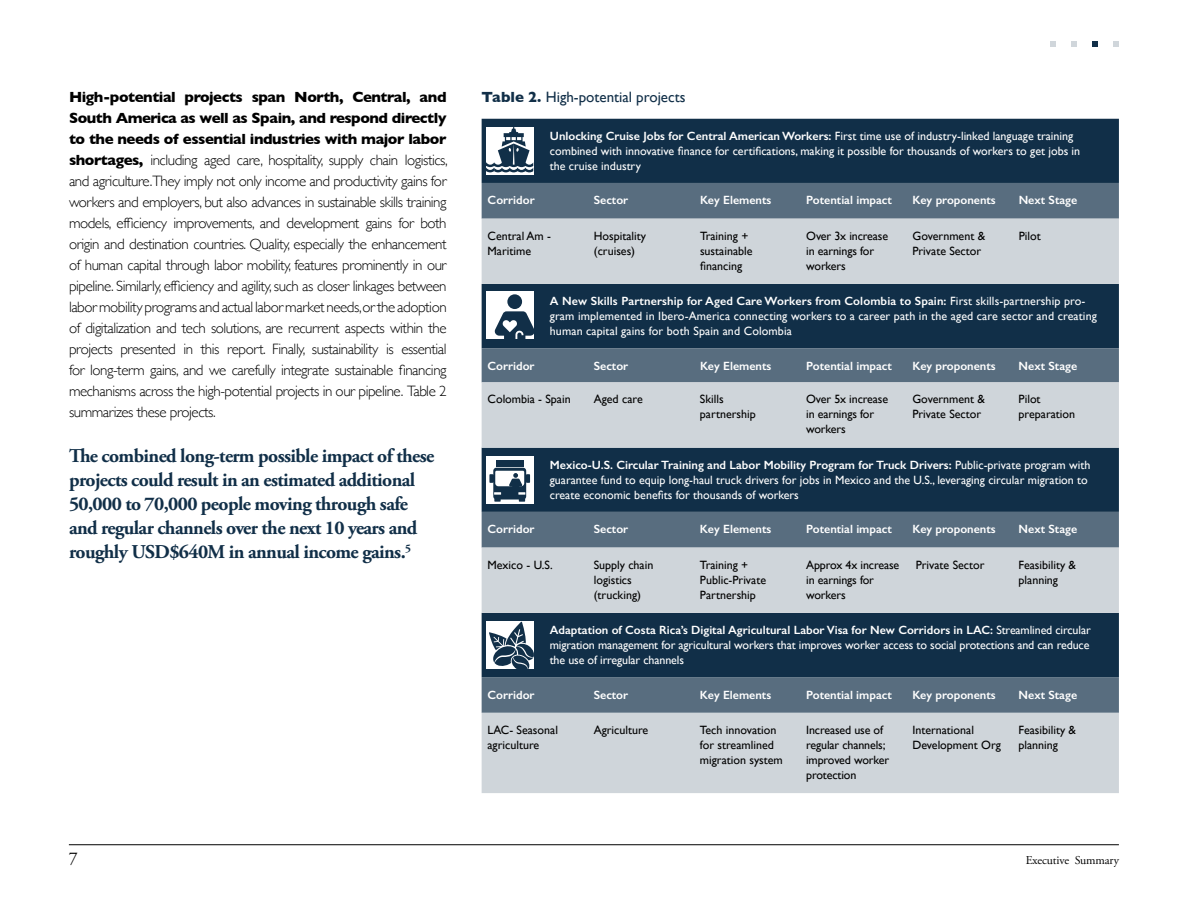
<style>
.page{position:relative;width:1188px;height:918px;background:#fff}
.page>*{position:absolute;margin:0;border:0;box-sizing:border-box;transform-origin:0 0}
.t1{font:700 19.5px/24px "Adobe Garamond Pro";letter-spacing:-.03em;color:#112f48}
.t2{font:18px "Adobe Garamond Pro";color:#000}
.t3{font:300 15px/21px "Gill Sans";letter-spacing:-.03em;color:#000;text-align:justify}
.t4{font:15px "Gill Sans";color:#112f48}
.t5{font:12px/15px "Gill Sans";color:#fff}
.t6{font:12px/15px "Gill Sans";color:#000}
.t7{font:600 12px "Gill Sans";color:#fff}
.t8{font:12px "Adobe Garamond Pro";letter-spacing:-.01em;color:#000}
.s1{font-weight:700}
.s2{font-weight:600}
</style>
<div class="page">
<hr style="left:69px;top:844px;width:1050px;height:1px;background:#000">
<div style="left:482px;top:119px;width:637px;height:64px;background:#112f48"></div>
<div style="left:482px;top:183px;width:637px;height:36px;background:#586d7f"></div>
<svg style="left:482px;top:219px;width:637px;height:574px;background:#7b8c9a"></svg>
<div style="left:486px;top:456px;width:47px;height:47px;background:#fff"></div>
<svg style="left:489px;top:468px;width:41px;height:34px"></svg>
<div style="left:496px;top:460px;width:28px;height:7px;background:#112f48"></div>
<svg style="left:486px;top:172px;width:47px;height:2px"></svg>
<svg style="left:486px;top:127px;width:47px;height:45px"></svg>
<div style="left:486px;top:621px;width:47px;height:47px;background:#fff"></div>
<svg style="left:489px;top:622px;width:44px;height:46px"></svg>
<div style="left:486px;top:292px;width:47px;height:47px;background:#fff"></div>
<div style="left:507px;top:294px;width:15px;height:15px;background:#112f48;border-radius:50%"></div>
<svg style="left:495px;top:311px;width:38px;height:28px"></svg>
<svg style="left:1050px;top:41px;width:6px;height:6px"></svg>
<svg style="left:1092px;top:41px;width:6px;height:6px"></svg>
<svg style="left:1071px;top:41px;width:6px;height:6px"></svg>
<svg style="left:1113px;top:41px;width:6px;height:6px"></svg>
<p class="t3" style="left:69px;top:86px;width:380px"><span class="s1">High-potential projects span North, Central, and South America as well as Spain, and respond directly to the needs of essential industries with major labor shortages,</span> including aged care, hospitality, supply chain logistics, and agriculture.They imply not only income and productivity gains for workers and employers, but also advances in sustainable skills training models, efficiency improvements, and development gains for both origin and destination countries. Quality, especially the enhancement of human capital through labor mobility, features prominently in our pipeline. Similarly, efficiency and agility, such as closer linkages between labor mobility programs and actual labor market needs,or the adoption of digitalization and tech solutions, are recurrent aspects within the projects presented in this report. Finally, sustainability is essential for long-term gains, and we carefully integrate sustainable financing mechanisms across the high-potential projects in our pipeline. Table 2 summarizes these projects.</p>
<h1 class="t1" style="left:69px;top:444px;width:367px">The combined long-term possible impact of these projects could result in an estimated additional 50,000 to 70,000 people moving through safe and regular channels over the next 10 years and roughly USD$640M in annual income gains.<sup>5</sup></h1>
<p class="t4" style="left:482px;top:88px;width:205px"><span class="s1">Table 2.</span> High-potential projects</p>
<p class="t5" style="left:550px;top:129px;width:532px"><span class="s2">Unlocking Cruise Jobs for Central American Workers:</span> First time use of industry-linked language training combined with innovative finance for certifications, making it possible for thousands of workers to get jobs in the cruise industry</p>
<p class="t7" style="left:488px;top:193px;width:49px">Corridor</p>
<p class="t7" style="left:594px;top:193px;width:36px">Sector</p>
<p class="t7" style="left:700px;top:193px;width:73px">Key Elements</p>
<p class="t7" style="left:806px;top:193px;width:87px">Potential impact</p>
<p class="t7" style="left:912px;top:193px;width:85px">Key proponents</p>
<p class="t7" style="left:1019px;top:193px;width:60px">Next Stage</p>
<p class="t6" style="left:488px;top:228px;width:65px">Central Am -<br>Maritime</p>
<p class="t6" style="left:594px;top:228px;width:54px">Hospitality (cruises)</p>
<p class="t6" style="left:700px;top:228px;width:54px">Training + sustainable financing</p>
<p class="t6" style="left:806px;top:228px;width:83px">Over 3x increase in earnings for workers</p>
<p class="t6" style="left:912px;top:228px;width:74px">Government &amp;<br>Private Sector</p>
<p class="t6" style="left:1019px;top:228px;width:23px">Pilot</p>
<p class="t5" style="left:550px;top:294px;width:549px"><span class="s2">A New Skills Partnership for Aged Care Workers from Colombia to Spain:</span> First skills-partnership pro&shy;gram implemented in Ibero-America connecting workers to a career path in the aged care sector and creating human capital gains for both Spain and Colombia</p>
<p class="t7" style="left:488px;top:358px;width:49px">Corridor</p>
<p class="t7" style="left:594px;top:358px;width:36px">Sector</p>
<p class="t7" style="left:700px;top:358px;width:73px">Key Elements</p>
<p class="t7" style="left:806px;top:358px;width:87px">Potential impact</p>
<p class="t7" style="left:912px;top:358px;width:85px">Key proponents</p>
<p class="t7" style="left:1019px;top:358px;width:60px">Next Stage</p>
<p class="t6" style="left:488px;top:392px;width:85px">Colombia - Spain</p>
<p class="t6" style="left:594px;top:392px;width:50px">Aged care</p>
<p class="t6" style="left:700px;top:392px;width:57px">Skills partnership</p>
<p class="t6" style="left:806px;top:392px;width:83px">Over 5x increase in earnings for workers</p>
<p class="t6" style="left:912px;top:392px;width:74px">Government &amp;<br>Private Sector</p>
<p class="t6" style="left:1019px;top:392px;width:58px">Pilot preparation</p>
<p class="t5" style="left:550px;top:457px;width:542px"><span class="s2">Mexico-U.S. Circular Training and Labor Mobility Program for Truck Drivers:</span> Public-private program with guarantee fund to equip long-haul truck drivers for jobs in Mexico and the U.S., leveraging circular migration to create economic benefits for thousands of workers</p>
<p class="t7" style="left:488px;top:522px;width:49px">Corridor</p>
<p class="t7" style="left:594px;top:522px;width:36px">Sector</p>
<p class="t7" style="left:700px;top:522px;width:73px">Key Elements</p>
<p class="t7" style="left:806px;top:522px;width:87px">Potential impact</p>
<p class="t7" style="left:912px;top:522px;width:85px">Key proponents</p>
<p class="t7" style="left:1019px;top:522px;width:60px">Next Stage</p>
<p class="t6" style="left:488px;top:557px;width:67px">Mexico - U.S.</p>
<p class="t6" style="left:594px;top:557px;width:61px">Supply chain logistics (trucking)</p>
<p class="t6" style="left:700px;top:557px;width:68px">Training +<br>Public-Private<br>Partnership</p>
<p class="t6" style="left:806px;top:557px;width:95px">Approx 4x increase in earnings for workers</p>
<p class="t6" style="left:916px;top:557px;width:70px">Private Sector</p>
<p class="t6" style="left:1019px;top:557px;width:59px">Feasibility &amp; planning</p>
<p class="t5" style="left:550px;top:623px;width:543px;text-align:justify"><span class="s2">Adaptation of Costa Rica’s Digital Agricultural Labor Visa for New Corridors in LAC:</span> Streamlined circular migration management for agricultural workers that improves worker access to social protections and can reduce the use of irregular channels</p>
<p class="t7" style="left:488px;top:687px;width:49px">Corridor</p>
<p class="t7" style="left:594px;top:687px;width:36px">Sector</p>
<p class="t7" style="left:700px;top:687px;width:73px">Key Elements</p>
<p class="t7" style="left:806px;top:687px;width:87px">Potential impact</p>
<p class="t7" style="left:912px;top:687px;width:85px">Key proponents</p>
<p class="t7" style="left:1019px;top:687px;width:60px">Next Stage</p>
<p class="t6" style="left:488px;top:722px;width:72px">LAC- Seasonal agriculture</p>
<p class="t6" style="left:594px;top:722px;width:56px">Agriculture</p>
<p class="t6" style="left:700px;top:722px;width:84px">Tech innovation for streamlined migration system</p>
<p class="t6" style="left:806px;top:722px;width:85px">Increased use of regular channels; improved worker protection</p>
<p class="t6" style="left:912px;top:722px;width:90px">International<br>Development Org</p>
<p class="t6" style="left:1019px;top:722px;width:59px">Feasibility &amp; planning</p>
<p class="t2" style="left:69px;top:847px;width:10px">7</p>
<p class="t8" style="left:1026px;top:853px;width:95px">Executive Summary</p>
</div>
